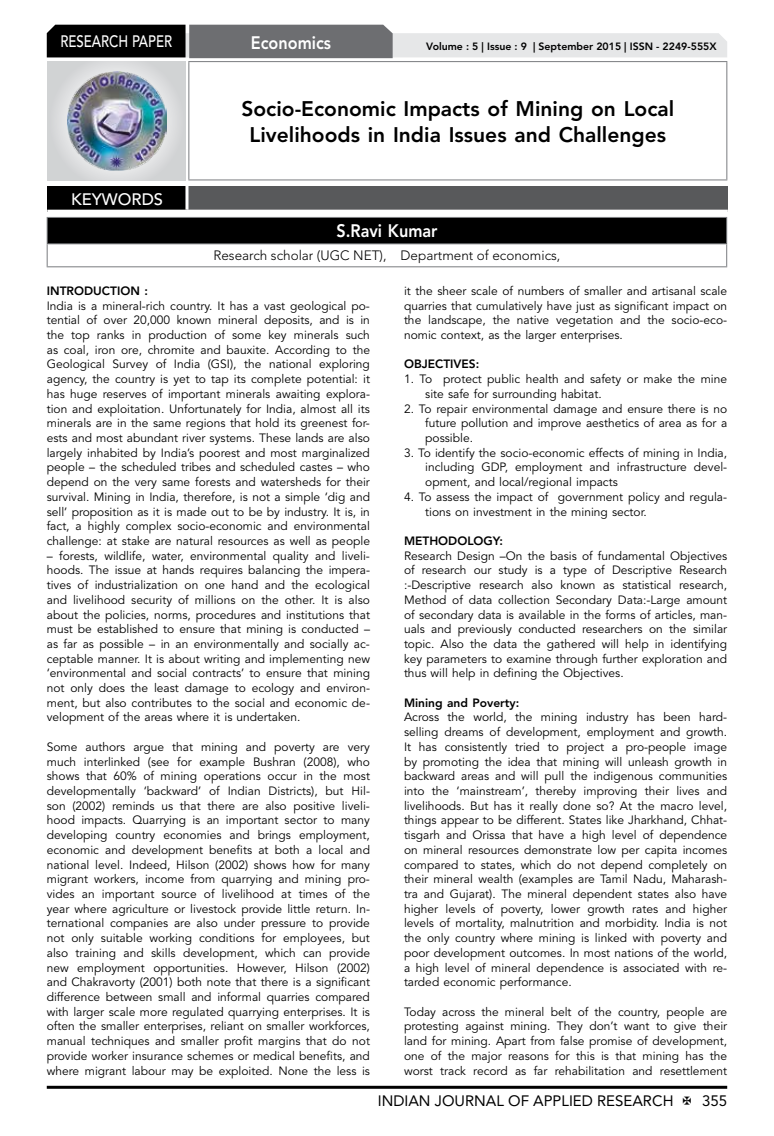
<style>
.page{position:relative;width:774px;height:1136px;background:#fff}
.page>*{position:absolute;margin:0;border:0;box-sizing:border-box;transform-origin:0 0}
.t1{font:800 21px/26.2px "Avenir LT Std";color:#000;text-align:center}
.t2{font:800 18px "Avenir LT Std";color:#fff;scale:.9 1}
.t3{font:500 16.5px "Avenir LT Std";color:#fff;scale:.8 1}
.t4{font:500 16.5px "Avenir LT Std";color:#fff}
.t5{font:15px "Avenir LT Std";color:#000}
.t6{font:300 13.5px "Avenir LT Std";color:#000}
.t7{font:12px/14.7px "Avenir LT Std";color:#000;text-align:justify}
.t8{font:800 12px "Avenir LT Std";color:#000}
.t9{font:800 10.5px "Avenir LT Std";color:#000}
</style>
<div class="page">
<hr style="left:47px;top:1085px;width:680px;height:3px;background:#000">
<div style="left:48px;top:62px;width:137px;height:118px;background:linear-gradient(to right,#d9dadb,#d9dadb)"></div>
<img style="left:68px;top:71px;width:99px;height:100px">
<svg style="left:47px;top:25px;width:680px;height:33px;background:#979899"></svg>
<hr style="left:188px;top:61px;width:539px;height:1px;background:#808285">
<hr style="left:188px;top:62px;width:1px;height:117px;background:#808285">
<hr style="left:726px;top:62px;width:1px;height:117px;background:#808285">
<hr style="left:188px;top:179px;width:539px;height:1px;background:#808285">
<div style="left:47px;top:217px;width:680px;height:27px;background:#000"></div>
<hr style="left:47px;top:217px;width:680px;height:1px;background:#808285">
<hr style="left:47px;top:243px;width:680px;height:1px;background:#808285">
<svg style="left:47px;top:218px;width:1px;height:48px"></svg>
<svg style="left:726px;top:218px;width:1px;height:48px"></svg>
<hr style="left:47px;top:266px;width:680px;height:1px;background:#808285">
<div style="left:47px;top:186px;width:140px;height:25px;background:#000"></div>
<div style="left:187px;top:186px;width:541px;height:25px;background:#58595b"></div>
<hr style="left:185px;top:186px;width:3px;height:24px;background:#fff">
<hr style="left:47px;top:210px;width:140px;height:3px;background:#fff">
<hr style="left:187px;top:210px;width:541px;height:3px;background:#fff">
<h3 class="t3" style="left:60px;top:32px;width:139px">RESEARCH PAPER</h3>
<h3 class="t4" style="left:71px;top:189px;width:94px">KEYWORDS</h3>
<h2 class="t2" style="left:251px;top:32px;width:90px">Economics</h2>
<p class="t9" style="left:426px;top:41px;width:292px">Volume : 5 | Issue : 9 | September 2015 | ISSN - 2249-555X</p>
<h1 class="t1" style="left:241px;top:95px;width:434px">Socio-Economic Impacts of Mining on Local<br>Livelihoods in India Issues and Challenges</h1>
<h2 class="t2" style="left:336px;top:220px;width:114px">S.Ravi Kumar</h2>
<p class="t6" style="left:213px;top:248px;width:348px">Research scholar (UGC NET), Department of economics,</p>
<p class="t8" style="left:47px;top:283px;width:103px">INTRODUCTION :</p>
<p class="t7" style="left:47px;top:298px;width:325px">India is a mineral-rich country. It has a vast geological po&shy;tential of over 20,000 known mineral deposits, and is in the top ranks in production of some key minerals such as coal, iron ore, chromite and bauxite. According to the Geological Survey of India (GSI), the national exploring agency, the country is yet to tap its complete potential: it has huge reserves of important minerals awaiting explora&shy;tion and exploitation. Unfortunately for India, almost all its minerals are in the same regions that hold its greenest for&shy;ests and most abundant river systems. These lands are also largely inhabited by India’s poorest and most marginalized people – the scheduled tribes and scheduled castes – who depend on the very same forests and watersheds for their survival. Mining in India, therefore, is not a simple ‘dig and sell’ proposition as it is made out to be by industry. It is, in fact, a highly complex socio-economic and environmental challenge: at stake are natural resources as well as people</p>
<p class="t7" style="left:47px;top:548px;width:325px">– forests, wildlife, water, environmental quality and liveli&shy;hoods. The issue at hands requires balancing the impera&shy;tives of industrialization on one hand and the ecological and livelihood security of millions on the other. It is also about the policies, norms, procedures and institutions that must be established to ensure that mining is conducted – as far as possible – in an environmentally and socially ac&shy;ceptable manner. It is about writing and implementing new ‘environmental and social contracts’ to ensure that mining not only does the least damage to ecology and environ&shy;ment, but also contributes to the social and economic de&shy;velopment of the areas where it is undertaken.</p>
<p class="t7" style="left:47px;top:739px;width:325px">Some authors argue that mining and poverty are very much interlinked (see for example Bushran (2008), who shows that 60% of mining operations occur in the most developmentally ‘backward’ of Indian Districts), but Hil&shy;son (2002) reminds us that there are also positive liveli&shy;hood impacts. Quarrying is an important sector to many developing country economies and brings employment, economic and development benefits at both a local and national level. Indeed, Hilson (2002) shows how for many migrant workers, income from quarrying and mining pro&shy;vides an important source of livelihood at times of the year where agriculture or livestock provide little return. In&shy;ternational companies are also under pressure to provide not only suitable working conditions for employees, but also training and skills development, which can provide new employment opportunities. However, Hilson (2002) and Chakravorty (2001) both note that there is a significant difference between small and informal quarries compared with larger scale more regulated quarrying enterprises. It is often the smaller enterprises, reliant on smaller workforces, manual techniques and smaller profit margins that do not provide worker insurance schemes or medical benefits, and where migrant labour may be exploited. None the less is</p>
<p class="t7" style="left:404px;top:284px;width:325px">it the sheer scale of numbers of smaller and artisanal scale quarries that cumulatively have just as significant impact on the landscape, the native vegetation and the socio-eco&shy;nomic context, as the larger enterprises.</p>
<p class="t8" style="left:404px;top:357px;width:77px">OBJECTIVES:</p>
<p class="t7" style="left:425px;top:372px;width:303px;text-indent:-21px">1. To protect public health and safety or make the mine site safe for surrounding habitat.</p>
<p class="t7" style="left:425px;top:401px;width:303px;text-indent:-21px">2. To repair environmental damage and ensure there is no future pollution and improve aesthetics of area as for a possible.</p>
<p class="t7" style="left:425px;top:445px;width:303px;text-indent:-21px">3. To identify the socio-economic effects of mining in India, including GDP, employment and infrastructure devel&shy;opment, and local/regional impacts</p>
<p class="t7" style="left:425px;top:489px;width:303px;text-indent:-21px">4. To assess the impact of government policy and regula&shy;tions on investment in the mining sector.</p>
<p class="t8" style="left:404px;top:533px;width:100px">METHODOLOGY:</p>
<p class="t7" style="left:404px;top:548px;width:325px">Research Design –On the basis of fundamental Objectives of research our study is a type of Descriptive Research :-Descriptive research also known as statistical research, Method of data collection Secondary Data:-Large amount of secondary data is available in the forms of articles, man&shy;uals and previously conducted researchers on the similar topic. Also the data the gathered will help in identifying key parameters to examine through further exploration and thus will help in defining the Objectives.</p>
<p class="t8" style="left:404px;top:695px;width:117px">Mining and Poverty:</p>
<p class="t7" style="left:404px;top:710px;width:325px">Across the world, the mining industry has been hard&shy;selling dreams of development, employment and growth.<br>It has consistently tried to project a pro-people image by promoting the idea that mining will unleash growth in backward areas and will pull the indigenous communities into the ‘mainstream’, thereby improving their lives and livelihoods. But has it really done so? At the macro level, things appear to be different. States like Jharkhand, Chhat&shy;tisgarh and Orissa that have a high level of dependence on mineral resources demonstrate low per capita incomes compared to states, which do not depend completely on their mineral wealth (examples are Tamil Nadu, Maharash&shy;tra and Gujarat). The mineral dependent states also have higher levels of poverty, lower growth rates and higher levels of mortality, malnutrition and morbidity. India is not the only country where mining is linked with poverty and poor development outcomes. In most nations of the world, a high level of mineral dependence is associated with re&shy;tarded economic performance.</p>
<p class="t7" style="left:404px;top:1004px;width:325px">Today across the mineral belt of the country, people are protesting against mining. They don’t want to give their land for mining. Apart from false promise of development, one of the major reasons for this is that mining has the worst track record as far rehabilitation and resettlement</p>
<p class="t5" style="left:378px;top:1091px;width:297px">INDIAN JOURNAL OF APPLIED RESEARCH</p>
<p class="t5" style="left:702px;top:1091px;width:27px">355</p>
</div>
